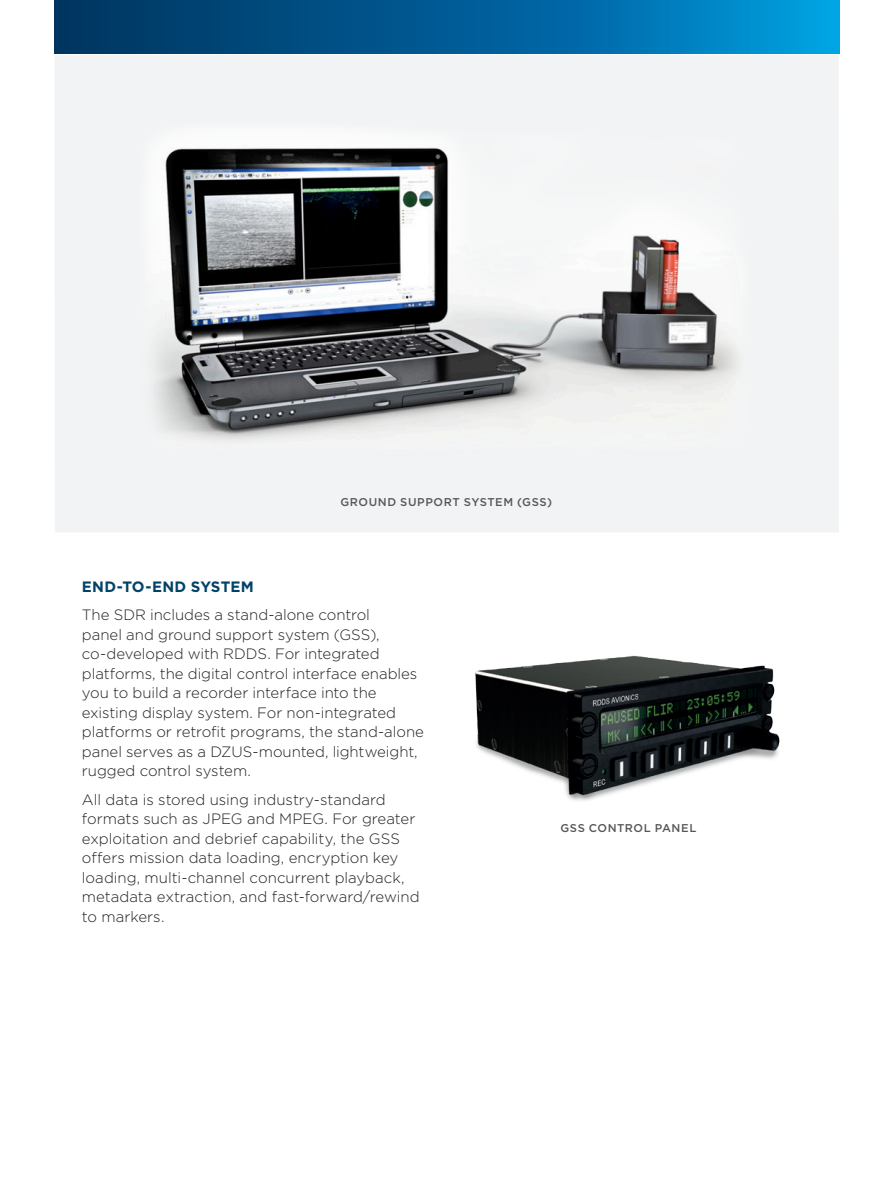
<style>
.page{position:relative;width:893px;height:1188px;background:#fff}
.page>*{position:absolute;margin:0;border:0;box-sizing:border-box;transform-origin:0 0}
.Body_Copy_4__Text{font:300 15px/19.5px "Gotham";letter-spacing:-.005em;color:#231f20}
.Body_Copy_4__Text-2{font:700 15px "Gotham";letter-spacing:.015em;color:#004269}
.Callout_5__Product_L{font:500 11.25px "Gotham";letter-spacing:.05em;color:#575759}
</style>
<div class="page">
<svg style="left:54px;top:0;width:785px;height:54px;background:#006098"></svg>
<div style="left:55px;top:55px;width:784px;height:477px;background:#f2f3f4"></div>
<img style="left:475px;top:655px;width:305px;height:146px">
<img style="left:155px;top:148px;width:582px;height:292px">
<p class="Callout_5__Product_L" style="left:340px;top:495px;width:213px">GROUND SUPPORT SYSTEM (GSS)</p>
<p class="Body_Copy_4__Text-2" style="left:82px;top:576px;width:173px">END-TO-END SYSTEM</p>
<p class="Body_Copy_4__Text" style="left:82px;top:605px;width:344px">The SDR includes a stand-alone control<br>panel and ground support system (GSS), co-developed with RDDS. For integrated platforms, the digital control interface enables you to build a recorder interface into the existing display system. For non-integrated platforms or retrofit programs, the stand-alone panel serves as a DZUS-mounted, lightweight, rugged control system.</p>
<p class="Body_Copy_4__Text" style="left:82px;top:789px;width:339px">All data is stored using industry-standard formats such as JPEG and MPEG. For greater exploitation and debrief capability, the GSS offers mission data loading, encryption key loading, multi-channel concurrent playback, metadata extraction, and fast-forward/rewind to markers.</p>
<p class="Callout_5__Product_L" style="left:560px;top:821px;width:137px">GSS CONTROL PANEL</p>
</div>
